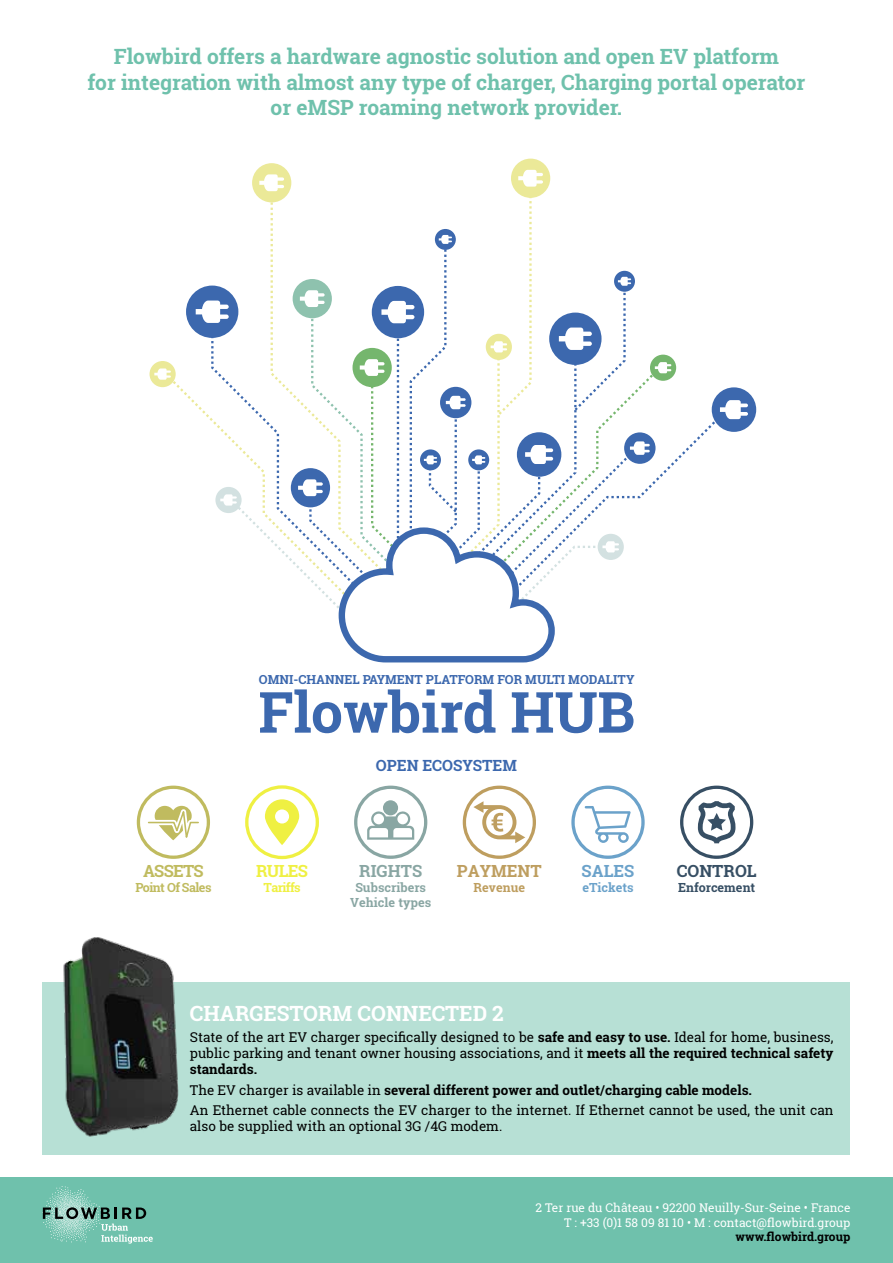
<style>
.page{position:relative;width:893px;height:1263px;background:#fff}
.page>*{position:absolute;margin:0;border:0;box-sizing:border-box;transform-origin:0 0}
.t1{font:700 56.7px "Roboto Slab";color:#3c68ae}
.t2{font:700 21px/25.2px "Roboto Slab";color:#6fc1ac;text-align:center}
.t3{font:700 21px "Roboto Slab";color:#fff}
.t4{font:700 16.65px "Roboto Slab";color:#374f64}
.t5{font:700 16.65px "Roboto Slab";color:#be9e5f}
.t6{font:700 16.65px "Roboto Slab";letter-spacing:-.045em;color:#c0bb5f}
.t7{font:700 16.65px "Roboto Slab";color:#89a6a3}
.t8{font:700 16.65px "Roboto Slab";color:#6ba2ca}
.t9{font:700 16.65px "Roboto Slab";letter-spacing:-.045em;color:#eff042}
.t10{font:700 15.45px "Roboto Slab";color:#3c68ae}
.t11{font:13.5px/16.2px "Roboto Slab";color:#000;text-align:justify}
.t12{font:700 12.6px/15px "Roboto Slab";color:#89a6a3;text-align:center}
.t13{font:700 12.6px "Roboto Slab";letter-spacing:-.045em;color:#c0bb5f}
.t14{font:700 12.6px "Roboto Slab";color:#374f64}
.t15{font:700 12.6px "Roboto Slab";color:#6ba2ca}
.t16{font:700 12.6px "Roboto Slab";color:#be9e5f}
.t17{font:700 12.6px "Roboto Slab";letter-spacing:-.045em;color:#eff042}
.t18{font:700 12.45px "Roboto Slab";color:#3c68ae}
.t19{font:12px/14.4px "Roboto Slab";color:#fff;text-align:right}
.t20{font:700 12px "Roboto Slab";color:#000}
.s1{font-weight:700}
</style>
<div class="page">
<div style="left:186px;top:286px;width:52px;height:52px;background:#3c68ae;border-radius:50%"></div>
<div style="left:712px;top:387px;width:44px;height:45px;background:#3c68ae;border-radius:50%"></div>
<svg style="left:680px;top:786px;width:73px;height:73px"></svg>
<svg style="left:137px;top:786px;width:73px;height:73px"></svg>
<svg style="left:571px;top:786px;width:74px;height:73px"></svg>
<svg style="left:354px;top:786px;width:73px;height:73px"></svg>
<svg style="left:463px;top:786px;width:73px;height:73px"></svg>
<div style="left:245px;top:785px;width:74px;height:74px;border:3px solid #eff042;border-radius:50%"></div>
<svg style="left:265px;top:799px;width:34px;height:46px"></svg>
<div style="left:150px;top:361px;width:26px;height:26px;background:#ebe998;border-radius:50%"></div>
<svg style="left:154px;top:368px;width:17px;height:12px"></svg>
<div style="left:511px;top:159px;width:39px;height:39px;background:#ebe998;border-radius:50%"></div>
<div style="left:252px;top:163px;width:39px;height:39px;background:#ebe998;border-radius:50%"></div>
<svg style="left:196px;top:170px;width:552px;height:493px"></svg>
<div style="left:0;top:1178px;width:893px;height:85px;background:#6fc1ac"></div>
<svg style="left:42px;top:1186px;width:111px;height:57px"></svg>
<div style="left:43px;top:982px;width:807px;height:173px;background:#b7e0d5"></div>
<img style="left:63px;top:937px;width:116px;height:200px">
<h2 class="t2" style="left:88px;top:44px;width:719px">Flowbird offers a hardware agnostic solution and open EV platform<br>for integration with almost any type of charger, Charging portal operator or eMSP roaming network provider.</h2>
<p class="t18" style="left:259px;top:671px;width:377px">OMNI-CHANNEL PAYMENT PLATFORM FOR MULTI MODALITY</p>
<h1 class="t1" style="left:258px;top:673px;width:378px">Flowbird HUB</h1>
<p class="t6" style="left:143px;top:860px;width:62px">ASSETS</p>
<p class="t13" style="left:135px;top:879px;width:78px">Point Of Sales</p>
<p class="t9" style="left:256px;top:860px;width:53px">RULES</p>
<p class="t17" style="left:263px;top:879px;width:39px">Tariffs</p>
<p class="t10" style="left:376px;top:755px;width:142px">OPEN ECOSYSTEM</p>
<p class="t7" style="left:359px;top:860px;width:64px">RIGHTS</p>
<p class="t12" style="left:350px;top:880px;width:82px">Subscribers<br>Vehicle types</p>
<p class="t5" style="left:457px;top:860px;width:86px">PAYMENT</p>
<p class="t16" style="left:474px;top:879px;width:53px">Revenue</p>
<p class="t8" style="left:582px;top:860px;width:54px">SALES</p>
<p class="t15" style="left:582px;top:879px;width:53px">eTickets</p>
<p class="t4" style="left:677px;top:860px;width:81px">CONTROL</p>
<p class="t14" style="left:678px;top:879px;width:79px">Enforcement</p>
<h2 class="t3" style="left:190px;top:999px;width:315px">CHARGESTORM CONNECTED 2</h2>
<p class="t11" style="left:190px;top:1029px;width:645px">State of the art EV charger specifically designed to be <span class="s1">safe and easy to use.</span> Ideal for home, business, public parking and tenant owner housing associations, and it <span class="s1">meets all the required technical safety standards.</span></p>
<p class="t11" style="left:190px;top:1079px;width:645px;line-height:20.4px">The EV charger is available in <span class="s1">several different power and outlet/charging cable models.<br></span>An Ethernet cable connects the EV charger to the internet. If Ethernet cannot be used, the unit can</p>
<p class="t11" style="left:190px;top:1118px;width:314px">also be supplied with an optional 3G /4G modem.</p>
<p class="t19" style="left:535px;top:1201px;width:317px">2 Ter rue du Château • 92200 Neuilly-Sur-Seine • France<br>T : +33 (0)1 58 09 81 10 • M : contact@flowbird.group</p>
<p class="t20" style="left:735px;top:1228px;width:117px">www.flowbird.group</p>
</div>
